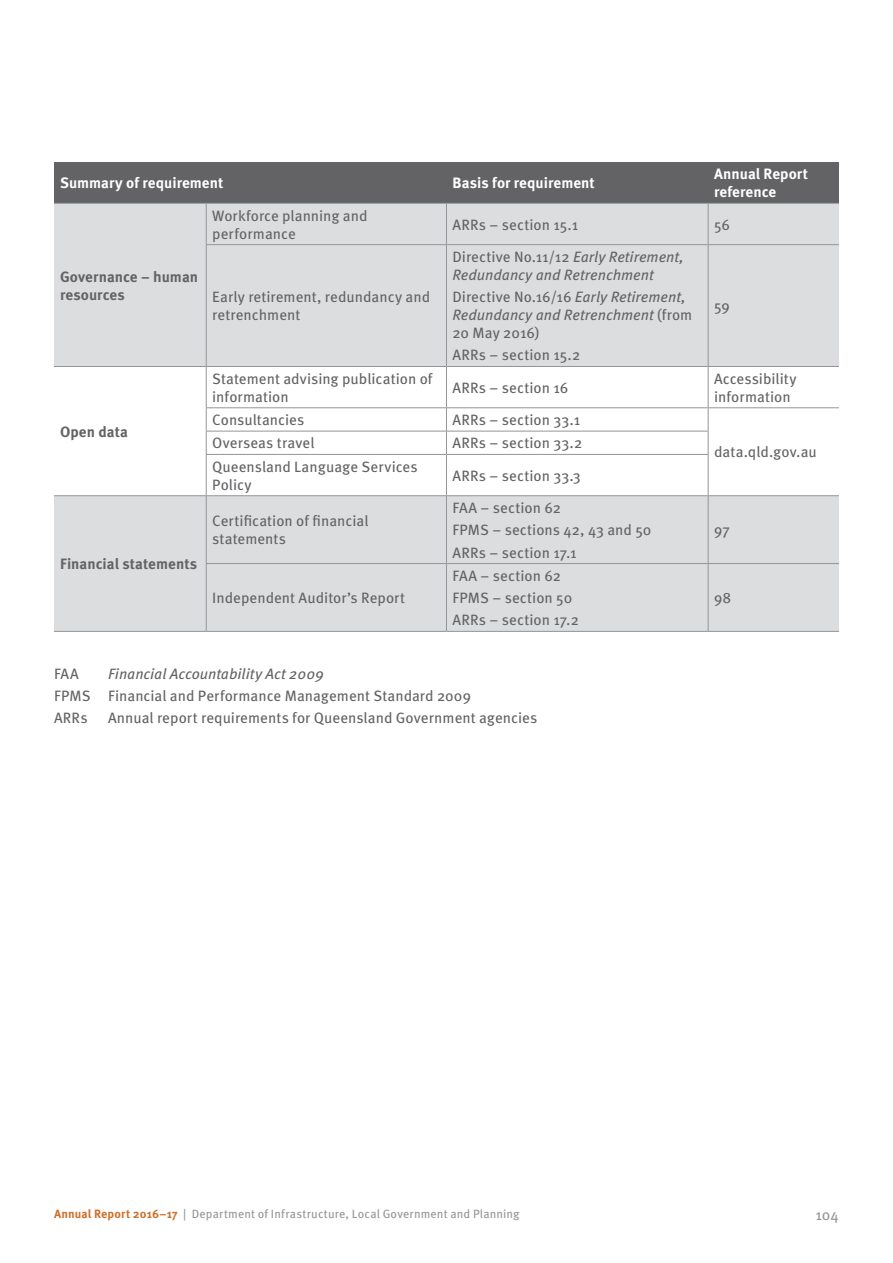
<style>
.page{position:relative;width:893px;height:1263px;background:#fff}
.page>*{position:absolute;margin:0;border:0;box-sizing:border-box;transform-origin:0 0}
.paragraph_text{font:15px/18px "Meta OT";letter-spacing:.005em;color:#636366}
.paragraph_text-2{font:italic 15px/18px "Meta OT";letter-spacing:-.005em;color:#636366}
.paragraph_text-3{font:700 15px/18px "Meta OT";letter-spacing:.005em;color:#fff}
.paragraph_text-4{font:700 15px/18px "Meta OT";color:#636366}
.t1{font:15px "Meta OT";color:#939598}
.t2{font:12px "Meta OT";letter-spacing:.015em;color:#939598}
.s1{font-style:normal}
.s2{font-weight:700;color:#cb702b}
</style>
<div class="page">
<div style="left:54px;top:162px;width:785px;height:41px;background:#636366"></div>
<svg style="left:54px;top:204px;width:785px;height:427px;fill:#dcdddf"></svg>
<hr style="left:54px;top:203px;width:152px;height:1px;background:#939598">
<hr style="left:206px;top:203px;width:240px;height:1px;background:#939598">
<hr style="left:206px;top:204px;width:1px;height:40px;background:#939598">
<hr style="left:446px;top:203px;width:262px;height:1px;background:#939598">
<hr style="left:446px;top:204px;width:1px;height:40px;background:#939598">
<hr style="left:708px;top:203px;width:131px;height:1px;background:#939598">
<hr style="left:708px;top:204px;width:1px;height:40px;background:#939598">
<hr style="left:206px;top:244px;width:240px;height:1px;background:#939598">
<hr style="left:206px;top:245px;width:1px;height:121px;background:#939598">
<hr style="left:446px;top:244px;width:262px;height:1px;background:#939598">
<hr style="left:446px;top:245px;width:1px;height:121px;background:#939598">
<hr style="left:708px;top:244px;width:131px;height:1px;background:#939598">
<hr style="left:708px;top:245px;width:1px;height:121px;background:#939598">
<hr style="left:54px;top:366px;width:152px;height:1px;background:#939598">
<hr style="left:206px;top:366px;width:240px;height:1px;background:#939598">
<hr style="left:206px;top:367px;width:1px;height:40px;background:#939598">
<hr style="left:446px;top:366px;width:262px;height:1px;background:#939598">
<hr style="left:446px;top:367px;width:1px;height:40px;background:#939598">
<hr style="left:708px;top:366px;width:131px;height:1px;background:#939598">
<hr style="left:708px;top:367px;width:1px;height:40px;background:#939598">
<hr style="left:206px;top:407px;width:240px;height:1px;background:#939598">
<hr style="left:446px;top:407px;width:262px;height:1px;background:#939598">
<hr style="left:708px;top:407px;width:131px;height:1px;background:#939598">
<hr style="left:206px;top:431px;width:240px;height:1px;background:#939598">
<svg style="left:206px;top:408px;width:1px;height:46px"></svg>
<hr style="left:446px;top:431px;width:262px;height:1px;background:#939598">
<svg style="left:446px;top:408px;width:1px;height:46px"></svg>
<svg style="left:708px;top:408px;width:1px;height:46px"></svg>
<hr style="left:206px;top:455px;width:1px;height:40px;background:#939598">
<hr style="left:446px;top:455px;width:1px;height:40px;background:#939598">
<hr style="left:708px;top:455px;width:1px;height:40px;background:#939598">
<hr style="left:206px;top:454px;width:240px;height:1px;background:#939598">
<hr style="left:446px;top:454px;width:262px;height:1px;background:#939598">
<hr style="left:54px;top:495px;width:152px;height:1px;background:#939598">
<hr style="left:206px;top:495px;width:240px;height:1px;background:#939598">
<hr style="left:206px;top:496px;width:1px;height:67px;background:#939598">
<hr style="left:446px;top:495px;width:262px;height:1px;background:#939598">
<hr style="left:446px;top:496px;width:1px;height:67px;background:#939598">
<hr style="left:708px;top:495px;width:131px;height:1px;background:#939598">
<hr style="left:708px;top:496px;width:1px;height:67px;background:#939598">
<hr style="left:206px;top:563px;width:240px;height:1px;background:#939598">
<hr style="left:206px;top:564px;width:1px;height:67px;background:#939598">
<hr style="left:446px;top:563px;width:262px;height:1px;background:#939598">
<hr style="left:446px;top:564px;width:1px;height:67px;background:#939598">
<hr style="left:708px;top:563px;width:131px;height:1px;background:#939598">
<hr style="left:708px;top:564px;width:1px;height:67px;background:#939598">
<hr style="left:54px;top:631px;width:152px;height:1px;background:#939598">
<hr style="left:206px;top:631px;width:240px;height:1px;background:#939598">
<hr style="left:446px;top:631px;width:262px;height:1px;background:#939598">
<hr style="left:708px;top:631px;width:131px;height:1px;background:#939598">
<p class="paragraph_text-3" style="left:60px;top:174px;width:165px">Summary of requirement</p>
<p class="paragraph_text-3" style="left:452px;top:174px;width:144px">Basis for requirement</p>
<p class="paragraph_text-3" style="left:714px;top:165px;width:96px">Annual Report reference</p>
<p class="paragraph_text-4" style="left:60px;top:267px;width:140px">Governance – human resources</p>
<p class="paragraph_text-4" style="left:60px;top:423px;width:70px">Open data</p>
<p class="paragraph_text-4" style="left:60px;top:555px;width:139px">Financial statements</p>
<p class="paragraph_text" style="left:212px;top:207px;width:157px">Workforce planning and performance</p>
<p class="paragraph_text" style="left:452px;top:216px;width:127px">ARRs – section 15.1</p>
<p class="paragraph_text" style="left:714px;top:216px;width:17px">56</p>
<p class="paragraph_text" style="left:212px;top:288px;width:219px">Early retirement, redundancy and retrenchment</p>
<p class="paragraph_text-2" style="left:452px;top:248px;width:233px"><span class="s1">Directive No.11/12</span> Early Retirement,<br>Redundancy and Retrenchment</p>
<p class="paragraph_text-2" style="left:452px;top:288px;width:241px"><span class="s1">Directive No.16/16</span> Early Retirement,<br>Redundancy and Retrenchment <span class="s1">(from<br>20 May 2016)</span></p>
<p class="paragraph_text" style="left:452px;top:346px;width:129px">ARRs – section 15.2</p>
<p class="paragraph_text" style="left:714px;top:297px;width:17px">59</p>
<p class="paragraph_text" style="left:212px;top:370px;width:222px">Statement advising publication of information</p>
<p class="paragraph_text" style="left:452px;top:379px;width:117px">ARRs – section 16</p>
<p class="paragraph_text" style="left:714px;top:370px;width:84px">Accessibility information</p>
<p class="paragraph_text" style="left:212px;top:411px;width:94px">Consultancies</p>
<p class="paragraph_text" style="left:452px;top:411px;width:129px">ARRs – section 33.1</p>
<p class="paragraph_text" style="left:714px;top:443px;width:104px">data.qld.gov.au</p>
<p class="paragraph_text" style="left:212px;top:434px;width:104px">Overseas travel</p>
<p class="paragraph_text" style="left:452px;top:434px;width:131px">ARRs – section 33.2</p>
<p class="paragraph_text" style="left:212px;top:458px;width:207px">Queensland Language Services<br>Policy</p>
<p class="paragraph_text" style="left:452px;top:467px;width:130px">ARRs – section 33.3</p>
<p class="paragraph_text" style="left:212px;top:512px;width:158px">Certification of financial statements</p>
<p class="paragraph_text" style="left:212px;top:589px;width:194px">Independent Auditor’s Report</p>
<p class="paragraph_text" style="left:452px;top:499px;width:110px">FAA – section 62</p>
<p class="paragraph_text" style="left:452px;top:521px;width:200px">FPMS – sections 42, 43 and 50</p>
<p class="paragraph_text" style="left:452px;top:543px;width:126px">ARRs – section 17.1</p>
<p class="paragraph_text" style="left:452px;top:567px;width:110px">FAA – section 62</p>
<p class="paragraph_text" style="left:452px;top:589px;width:121px">FPMS – section 50</p>
<p class="paragraph_text" style="left:452px;top:611px;width:128px">ARRs – section 17.2</p>
<p class="paragraph_text" style="left:714px;top:521px;width:17px">97</p>
<p class="paragraph_text" style="left:714px;top:589px;width:19px">98</p>
<p class="paragraph_text" style="left:54px;top:665px;width:26px">FAA</p>
<p class="paragraph_text-2" style="left:108px;top:665px;width:217px">Financial Accountability Act 2009</p>
<p class="paragraph_text" style="left:54px;top:687px;width:419px">FPMS Financial and Performance Management Standard 2009</p>
<p class="paragraph_text" style="left:54px;top:709px;width:35px">ARRs</p>
<p class="paragraph_text" style="left:108px;top:709px;width:431px">Annual report requirements for Queensland Government agencies</p>
<p class="t2" style="left:54px;top:1206px;width:467px"><span class="s2">Annual Report 2016–17</span> | Department of Infrastructure, Local Government and Planning</p>
<p class="t1" style="left:815px;top:1206px;width:25px">104</p>
</div>
